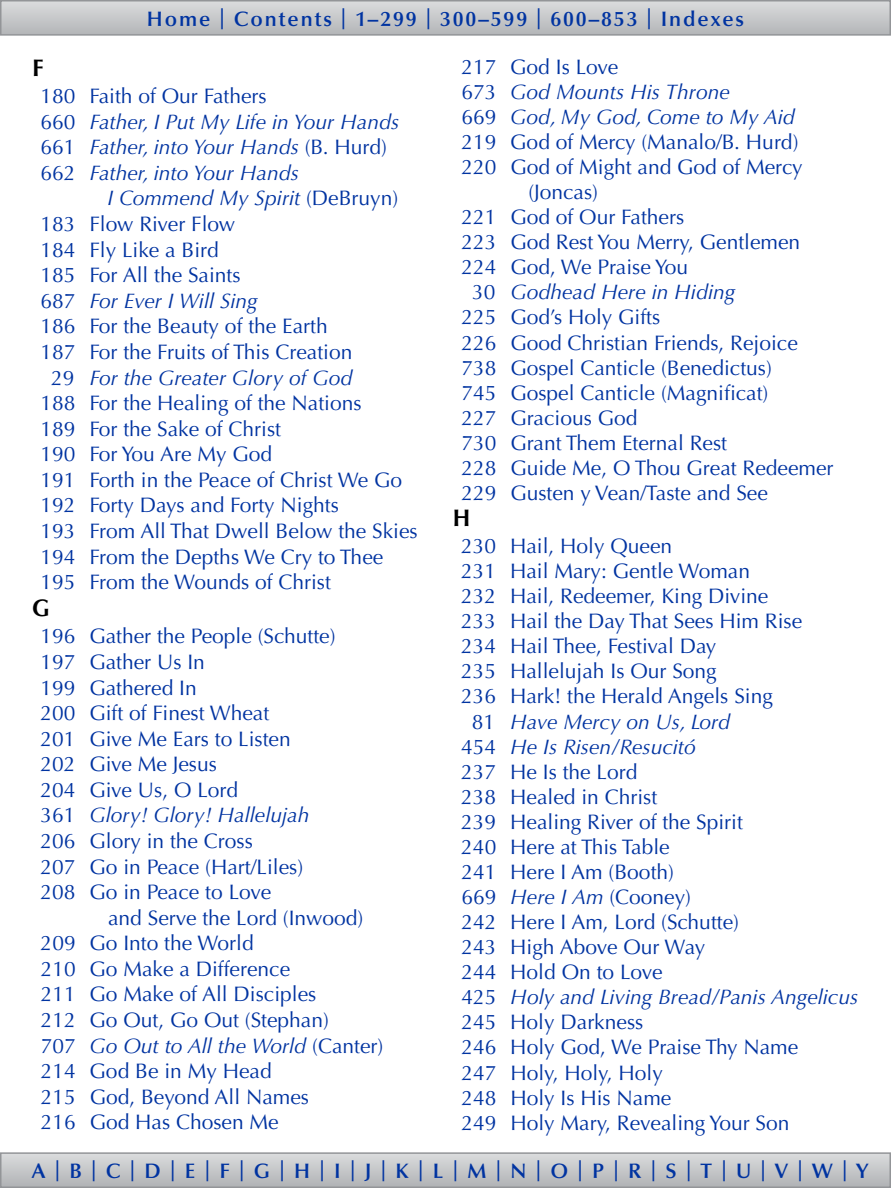
<style>
.page{position:relative;width:891px;height:1188px;background:#fff}
.page>*{position:absolute;margin:0;border:0;box-sizing:border-box;transform-origin:0 0}
.t1{font:700 24px "Optima LT Std";color:#000;scale:.94 1}
.t2{font:21px/25.7px "Optima LT Std";color:#0033a1}
.t3{font:italic 21px/25.7px "Optima LT Std";color:#0033a1}
.t4{font:600 21px "Optima LT Std";letter-spacing:.09em;color:#0033a1}
.s1{font-style:normal}
.s2{font-style:italic}
</style>
<div class="page">
<svg style="left:3px;top:3px;width:885px;height:30px;background:#c6c8ca"></svg>
<div style="left:0;top:0;width:891px;height:36px;border:2px solid #939598"></div>
<svg style="left:3px;top:1155px;width:885px;height:30px;background:#c5c7c9"></svg>
<div style="left:0;top:1152px;width:891px;height:36px;border:2px solid #939598"></div>
<p class="t4" style="left:147px;top:6px;width:599px">Home | Contents | 1–299 | 300–599 | 600–853 | Indexes</p>
<p class="t1" style="left:32px;top:54px;width:14px">F</p>
<p class="t3" style="left:40px;top:83px;width:360px"><span class="s1">180 Faith of Our Fathers<br>660</span> Father, I Put My Life in Your Hands<br><span class="s1">661</span> Father, into Your Hands <span class="s1">(B. Hurd)<br>662</span> Father, into Your Hands</p>
<p class="t3" style="left:108px;top:186px;width:292px">I Commend My Spirit <span class="s1">(DeBruyn)</span></p>
<p class="t2" style="left:40px;top:211px;width:196px">183 Flow River Flow</p>
<p class="t2" style="left:40px;top:237px;width:180px">184 Fly Like a Bird</p>
<p class="t2" style="left:40px;top:263px;width:202px">185 For All the Saints</p>
<p class="t3" style="left:40px;top:288px;width:219px"><span class="s1">687</span> For Ever I Will Sing</p>
<p class="t2" style="left:40px;top:314px;width:289px">186 For the Beauty of the Earth</p>
<p class="t2" style="left:40px;top:339px;width:313px">187 For the Fruits of This Creation</p>
<p class="t3" style="left:51px;top:365px;width:303px"><span class="s1">29</span> For the Greater Glory of God</p>
<p class="t2" style="left:40px;top:390px;width:323px">188 For the Healing of the Nations</p>
<p class="t2" style="left:40px;top:416px;width:242px">189 For the Sake of Christ</p>
<p class="t2" style="left:40px;top:442px;width:233px">190 For You Are My God</p>
<p class="t2" style="left:40px;top:467px;width:363px">191 Forth in the Peace of Christ We Go</p>
<p class="t2" style="left:40px;top:493px;width:300px">192 Forty Days and Forty Nights</p>
<p class="t2" style="left:40px;top:518px;width:379px">193 From All That Dwell Below the Skies</p>
<p class="t2" style="left:40px;top:544px;width:344px">194 From the Depths We Cry to Thee</p>
<p class="t2" style="left:40px;top:570px;width:292px">195 From the Wounds of Christ</p>
<p class="t1" style="left:32px;top:594px;width:20px">G</p>
<p class="t2" style="left:40px;top:624px;width:297px">196 Gather the People (Schutte)<br>197 Gather Us In<br>199 Gathered In<br>200 Gift of Finest Wheat<br>201 Give Me Ears to Listen<br>202 Give Me Jesus<br>204 Give Us, O Lord<br>361 <span class="s2">Glory! Glory! Hallelujah<br></span>206 Glory in the Cross<br>207 Go in Peace (Hart/Liles)<br>208 Go in Peace to Love</p>
<p class="t2" style="left:41px;top:905px;width:344px;text-indent:67px">and Serve the Lord (Inwood)<br>209 Go Into the World<br>210 Go Make a Difference<br>211 Go Make of All Disciples<br>212 Go Out, Go Out (Stephan)<br>707 <span class="s2">Go Out to All the World</span> (Canter)<br>214 God Be in My Head<br>215 God, Beyond All Names<br>216 God Has Chosen Me</p>
<p class="t2" style="left:461px;top:54px;width:158px">217 God Is Love</p>
<p class="t3" style="left:461px;top:79px;width:270px"><span class="s1">673</span> God Mounts His Throne</p>
<p class="t3" style="left:461px;top:104px;width:335px"><span class="s1">669</span> God, My God, Come to My Aid</p>
<p class="t2" style="left:461px;top:129px;width:339px">219 God of Mercy (Manalo/B. Hurd)</p>
<p class="t2" style="left:461px;top:154px;width:343px">220 God of Might and God of Mercy</p>
<p class="t2" style="left:528px;top:179px;width:71px">(Joncas)</p>
<p class="t2" style="left:461px;top:205px;width:224px">221 God of Our Fathers</p>
<p class="t2" style="left:461px;top:230px;width:340px">223 God Rest You Merry, Gentlemen</p>
<p class="t2" style="left:462px;top:255px;width:228px">224 God, We Praise You</p>
<p class="t3" style="left:472px;top:280px;width:265px"><span class="s1">30</span> Godhead Here in Hiding</p>
<p class="t2" style="left:462px;top:305px;width:200px">225 God’s Holy Gifts</p>
<p class="t2" style="left:462px;top:330px;width:338px">226 Good Christian Friends, Rejoice</p>
<p class="t2" style="left:462px;top:355px;width:312px">738 Gospel Canticle (Benedictus)</p>
<p class="t2" style="left:462px;top:380px;width:308px">745 Gospel Canticle (Magnificat)</p>
<p class="t2" style="left:462px;top:405px;width:177px">227 Gracious God</p>
<p class="t2" style="left:462px;top:430px;width:267px">730 Grant Them Eternal Rest</p>
<p class="t2" style="left:462px;top:455px;width:373px">228 Guide Me, O Thou Great Redeemer</p>
<p class="t2" style="left:462px;top:480px;width:308px">229 Gusten y Vean/Taste and See</p>
<p class="t1" style="left:453px;top:504px;width:20px">H</p>
<p class="t2" style="left:461px;top:533px;width:213px">230 Hail, Holy Queen</p>
<p class="t2" style="left:461px;top:558px;width:290px">231 Hail Mary: Gentle Woman</p>
<p class="t2" style="left:461px;top:584px;width:309px">232 Hail, Redeemer, King Divine</p>
<p class="t2" style="left:461px;top:609px;width:343px">233 Hail the Day That Sees Him Rise</p>
<p class="t2" style="left:461px;top:634px;width:257px">234 Hail Thee, Festival Day</p>
<p class="t2" style="left:461px;top:659px;width:257px">235 Hallelujah Is Our Song</p>
<p class="t2" style="left:461px;top:684px;width:313px">236 Hark! the Herald Angels Sing</p>
<p class="t3" style="left:472px;top:709px;width:260px"><span class="s1">81</span> Have Mercy on Us, Lord</p>
<p class="t3" style="left:461px;top:734px;width:236px"><span class="s1">454</span> He Is Risen/Resucitó</p>
<p class="t2" style="left:461px;top:759px;width:178px">237 He Is the Lord</p>
<p class="t2" style="left:461px;top:784px;width:197px">238 Healed in Christ</p>
<p class="t2" style="left:461px;top:809px;width:283px">239 Healing River of the Spirit</p>
<p class="t2" style="left:461px;top:834px;width:210px">240 Here at This Table</p>
<p class="t2" style="left:461px;top:859px;width:214px">241 Here I Am (Booth)</p>
<p class="t2" style="left:461px;top:884px;width:231px">669 <span class="s2">Here I Am</span> (Cooney)</p>
<p class="t2" style="left:461px;top:909px;width:279px">242 Here I Am, Lord (Schutte)</p>
<p class="t2" style="left:461px;top:935px;width:245px">243 High Above Our Way</p>
<p class="t2" style="left:461px;top:960px;width:203px">244 Hold On to Love</p>
<p class="t3" style="left:461px;top:985px;width:398px"><span class="s1">425</span> Holy and Living Bread/Panis Angelicus</p>
<p class="t2" style="left:461px;top:1010px;width:183px">245 Holy Darkness</p>
<p class="t2" style="left:461px;top:1035px;width:338px">246 Holy God, We Praise Thy Name</p>
<p class="t2" style="left:461px;top:1060px;width:203px">247 Holy, Holy, Holy</p>
<p class="t2" style="left:461px;top:1085px;width:211px">248 Holy Is His Name</p>
<p class="t2" style="left:461px;top:1110px;width:329px">249 Holy Mary, Revealing Your Son</p>
<p class="t4" style="left:32px;top:1159px;width:838px">A|B|C|D|E|F|G|H|I|J|K|L|M|N|O|P|R|S|T|U|V|W|Y</p>
</div>
